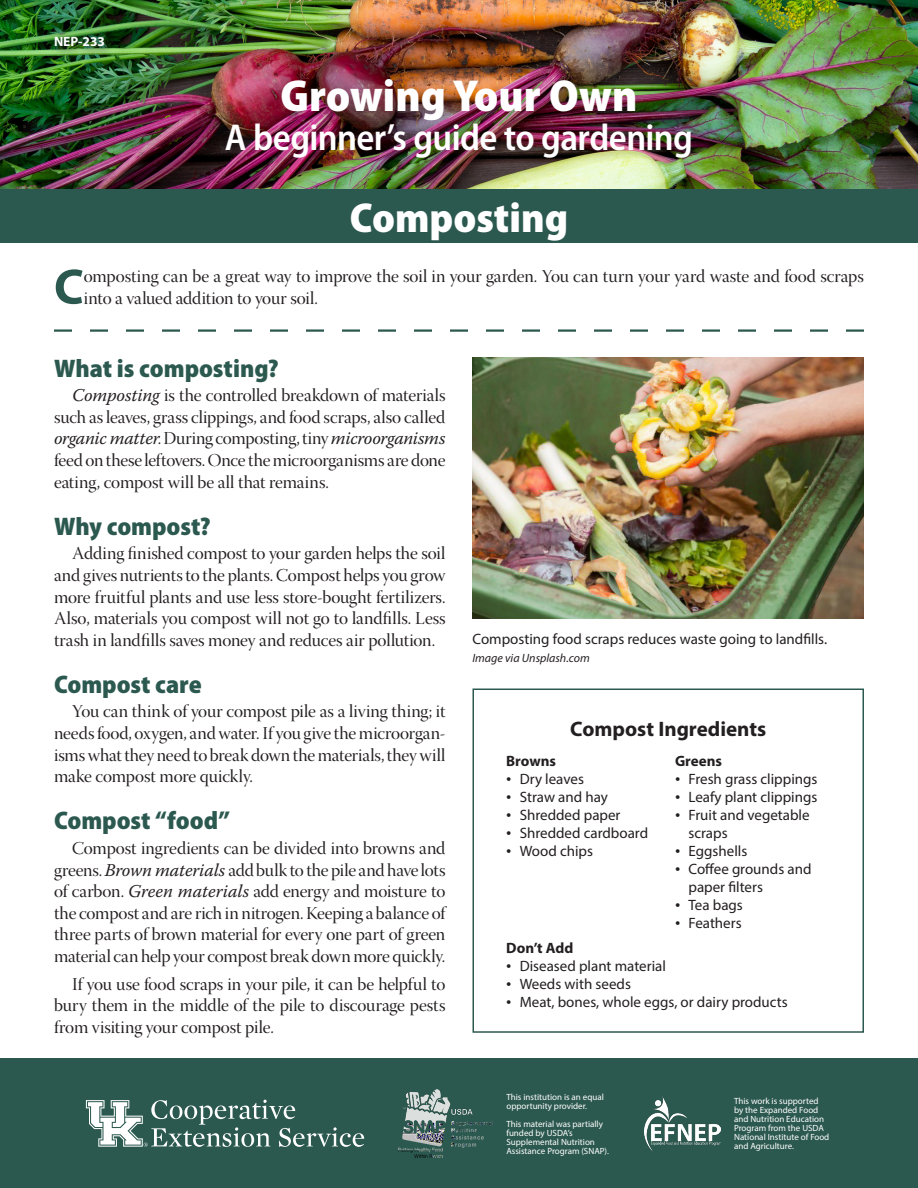
<style>
.page{position:relative;width:918px;height:1188px;background:#fff}
.page>*{position:absolute;margin:0;border:0;box-sizing:border-box;transform-origin:0 0}
.drop_cap{font:700 50.1px "Myriad Pro";color:#2c594f}
.growing_your_own{font:900 semi-condensed 45px "Myriad Pro";color:#fff}
.pub_title_2{font:900 semi-condensed 42px "Myriad Pro";color:#fff}
.a_beginners_guide{font:600 semi-condensed 37.5px "Myriad Pro";letter-spacing:-.015em;color:#fff}
._1{font:900 semi-condensed 25.5px "Myriad Pro";color:#2c594f}
.t1{font:700 21px "Myriad Pro";color:#231f20}
.body{font:18px/21.6px "Warnock Pro Disp";letter-spacing:-.01em;color:#231f20;text-align:justify}
.drop_cap-2{font:18px/21.6px "Warnock Pro Disp";letter-spacing:-.005em;color:#231f20}
.caption{font:15px/18px "Myriad Pro";color:#231f20}
.t2{font:700 15px "Myriad Pro";color:#231f20}
.PubNumber{font:700 13.5px "Myriad Pro";color:#fff}
.caption-2{font:italic 12px "Myriad Pro";color:#231f20}
.white__page_1{font:9px/9px "Myriad Pro";color:#fff}
.s1{font-family:"Warnock Pro";font-style:italic}
.s2{font-family:"Times New Roman"}
</style>
<div class="page">
<img style="left:0;top:0;width:918px;height:189px">
<div style="left:50px;top:31px;width:65px;height:26px;background:#231f20;opacity:.75"></div>
<svg style="left:54px;top:329px;width:810px;height:3px"></svg>
<div style="left:0;top:1059px;width:918px;height:129px;background:#2c594f"></div>
<svg style="left:86px;top:1100px;width:278px;height:47px"></svg>
<img style="left:399px;top:1090px;width:94px;height:67px">
<img style="left:644px;top:1096px;width:77px;height:54px">
<div style="left:0;top:189px;width:918px;height:54px;background:#2c594f"></div>
<img style="left:472px;top:358px;width:392px;height:261px">
<div style="left:472px;top:689px;width:392px;height:344px;border:2px solid #2c594f"></div>
<p class="PubNumber" style="left:54px;top:32px;width:53px">NEP-233</p>
<p class="growing_your_own" style="left:281px;top:66px;width:358px">Growing Your Own</p>
<p class="a_beginners_guide" style="left:225px;top:114px;width:470px">A beginner’s guide to gardening</p>
<p class="pub_title_2" style="left:350px;top:190px;width:220px">Composting</p>
<p class="drop_cap" style="left:54px;top:254px;width:31px">C</p>
<p class="drop_cap-2" style="left:84px;top:268px;width:782px">omposting can be a great way to improve the soil in your garden. You can turn your yard waste and food scraps into a valued addition to your soil.</p>
<p class="_1" style="left:54px;top:351px;width:226px">What is composting?</p>
<p class="body" style="left:54px;top:387px;width:393px;text-indent:18px"><span class="s1">Composting</span> is the controlled breakdown of materials such as leaves, grass clippings, and food scraps, also called <span class="s1">organic matter</span>. During composting, tiny <span class="s1">microorganisms </span>feed on these leftovers. Once the microorganisms are done eating, compost will be all that remains.</p>
<p class="_1" style="left:54px;top:509px;width:158px">Why compost?</p>
<p class="body" style="left:54px;top:545px;width:393px;text-indent:18px">Adding finished compost to your garden helps the soil and gives nutrients to the plants. Compost helps you grow more fruitful plants and use less store-bought fertilizers.<br>Also, materials you compost will not go to landfills. Less trash in landfills saves money and reduces air pollution.</p>
<p class="_1" style="left:54px;top:667px;width:149px">Compost care</p>
<p class="body" style="left:54px;top:703px;width:393px;text-indent:18px">You can think of your compost pile as a living thing; it needs food, oxygen, and water. If you give the microorgan&shy;isms what they need to break down the materials, they will make compost more quickly.</p>
<p class="_1" style="left:54px;top:804px;width:178px">Compost “food”</p>
<p class="body" style="left:54px;top:839px;width:393px;text-indent:18px">Compost ingredients can be divided into browns and greens. <span class="s1">Brown materials</span> add bulk to the pile and have lots of carbon. <span class="s1">Green materials</span> add energy and moisture to the compost and are rich in nitrogen. Keeping a balance of three parts of brown material for every one part of green material can help your compost break down more quickly.</p>
<p class="body" style="left:54px;top:975px;width:393px;text-indent:18px">If you use food scraps in your pile, it can be helpful to bury them in the middle of the pile to discourage pests from visiting your compost pile.</p>
<p class="caption" style="left:472px;top:629px;width:356px">Composting food scraps reduces waste going to landfills.</p>
<p class="caption-2" style="left:472px;top:650px;width:119px">Image via Unsplash.com</p>
<p class="t1" style="left:570px;top:715px;width:197px">Compost Ingredients</p>
<p class="t2" style="left:506px;top:751px;width:51px">Browns</p>
<p class="caption" style="left:506px;top:770px;width:79px"><span class="s2">•</span> Dry leaves</p>
<p class="caption" style="left:506px;top:788px;width:103px"><span class="s2">•</span> Straw and hay</p>
<p class="caption" style="left:506px;top:806px;width:116px"><span class="s2">•</span> Shredded paper</p>
<p class="caption" style="left:506px;top:824px;width:143px"><span class="s2">•</span> Shredded cardboard</p>
<p class="caption" style="left:506px;top:842px;width:88px"><span class="s2">•</span> Wood chips</p>
<p class="t2" style="left:675px;top:751px;width:48px">Greens</p>
<p class="caption" style="left:675px;top:770px;width:144px"><span class="s2">•</span> Fresh grass clippings</p>
<p class="caption" style="left:675px;top:788px;width:144px"><span class="s2">•</span> Leafy plant clippings</p>
<p class="caption" style="left:688px;top:806px;width:123px;text-indent:-14px"><span class="s2">•</span> Fruit and vegetable scraps</p>
<p class="caption" style="left:675px;top:842px;width:74px"><span class="s2">•</span> Eggshells</p>
<p class="caption" style="left:688px;top:860px;width:124px;text-indent:-14px"><span class="s2">•</span> Coffee grounds and paper filters</p>
<p class="caption" style="left:675px;top:896px;width:69px"><span class="s2">•</span> Tea bags</p>
<p class="caption" style="left:675px;top:914px;width:68px"><span class="s2">•</span> Feathers</p>
<p class="t2" style="left:506px;top:938px;width:69px">Don’t Add</p>
<p class="caption" style="left:506px;top:957px;width:161px"><span class="s2">•</span> Diseased plant material</p>
<p class="caption" style="left:506px;top:975px;width:126px"><span class="s2">•</span> Weeds with seeds</p>
<p class="caption" style="left:506px;top:993px;width:283px"><span class="s2">•</span> Meat, bones, whole eggs, or dairy products</p>
<p class="white__page_1" style="left:506px;top:1092px;width:99px">This institution is an equal opportunity provider.</p>
<p class="white__page_1" style="left:506px;top:1119px;width:104px">This material was partially funded by USDA’s<br>Supplemental Nutrition<br>Assistance Program (SNAP).</p>
<p class="white__page_1" style="left:734px;top:1097px;width:97px">This work is supported by the Expanded Food and Nutrition Education<br>Program from the USDA<br>National Institute of Food and Agriculture.</p>
</div>
